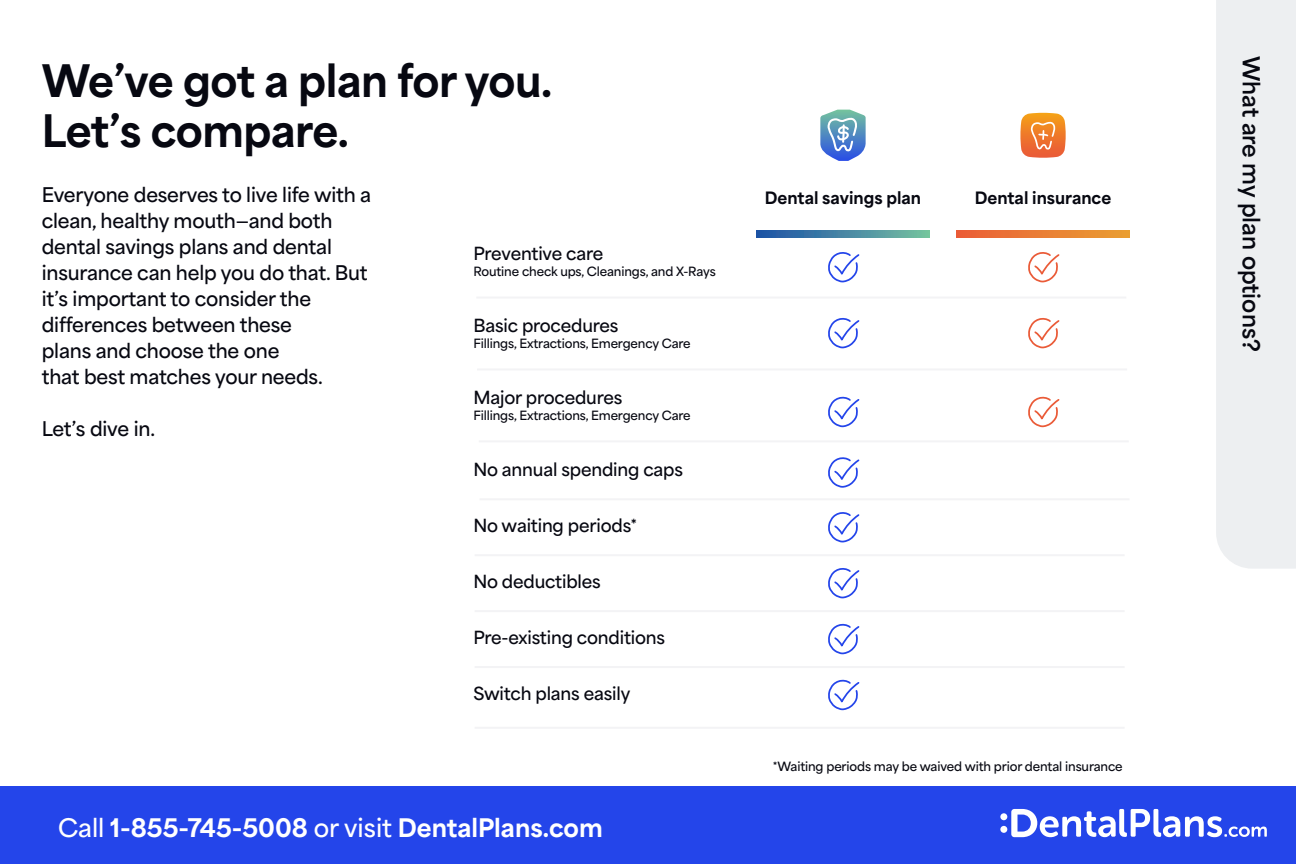
<style>
.page{position:relative;width:1296px;height:864px;background:#fff}
.page>*{position:absolute;margin:0;border:0;box-sizing:border-box;transform-origin:0 0}
.t1{font:800 42px/50.4px "Area Normal";letter-spacing:-.01em;color:#070811}
.t2{font:800 24px "Area Normal";color:#fff}
.t3{font:700 22px "Area Normal";color:#070811}
.t4{font:600 19px/26px "Area Normal";letter-spacing:-.01em;color:#070811}
.t5{font:600 17px "Area Normal";letter-spacing:-.01em;color:#070811}
.t6{font:800 16px "Area Normal";color:#070811}
.t7{font:600 12px "Area Normal";letter-spacing:-.01em;color:#070811}
.s1{font-weight:600}
</style>
<div class="page">
<div style="left:0;top:786px;width:1296px;height:78px;background:#2445ea"></div>
<div style="left:1000px;top:813px;width:7px;height:7px;background:#fff;border-radius:50%"></div>
<div style="left:1000px;top:826px;width:7px;height:7px;background:#fff;border-radius:50%"></div>
<svg style="left:1011px;top:809px;width:256px;height:28px"></svg>
<div style="left:1216px;top:0;width:80px;height:569px;background:#edeff1"></div>
<hr style="left:476px;top:297px;width:650px;height:2px;background:#f3f3f5">
<hr style="left:477px;top:368px;width:650px;height:2px;background:#f3f3f5">
<hr style="left:479px;top:440px;width:650px;height:2px;background:#f3f3f5">
<hr style="left:480px;top:498px;width:650px;height:2px;background:#f3f3f5">
<hr style="left:475px;top:554px;width:650px;height:2px;background:#f3f3f5">
<svg style="left:756px;top:231px;width:174px;height:6px"></svg>
<svg style="left:957px;top:231px;width:173px;height:6px"></svg>
<hr style="left:475px;top:610px;width:650px;height:2px;background:#f3f3f5">
<hr style="left:475px;top:666px;width:650px;height:2px;background:#f3f3f5">
<hr style="left:475px;top:727px;width:650px;height:2px;background:#f3f3f5">
<svg style="left:1020px;top:113px;width:46px;height:45px;background:#f1914e"></svg>
<svg style="left:820px;top:110px;width:46px;height:51px"></svg>
<svg style="left:828px;top:252px;width:31px;height:31px"></svg>
<svg style="left:828px;top:318px;width:31px;height:31px"></svg>
<svg style="left:828px;top:397px;width:31px;height:31px"></svg>
<svg style="left:828px;top:458px;width:31px;height:30px"></svg>
<svg style="left:828px;top:512px;width:31px;height:31px"></svg>
<svg style="left:828px;top:568px;width:31px;height:31px"></svg>
<svg style="left:828px;top:624px;width:31px;height:31px"></svg>
<svg style="left:828px;top:680px;width:31px;height:31px"></svg>
<svg style="left:1028px;top:252px;width:31px;height:31px"></svg>
<svg style="left:1028px;top:318px;width:31px;height:31px"></svg>
<svg style="left:1028px;top:397px;width:31px;height:31px"></svg>
<p class="t1" style="left:42px;top:51px;width:512px">We’ve got a plan for you.<br>Let’s compare.</p>
<p class="t4" style="left:42px;top:180px;width:331px">Everyone deserves to live life with a clean, healthy mouth—and both dental savings plans and dental insurance can help you do that. But it’s important to consider the differences between these<br>plans and choose the one<br>that best matches your needs.</p>
<p class="t4" style="left:42px;top:414px;width:115px">Let’s dive in.</p>
<p class="t5" style="left:473px;top:238px;width:131px">Preventive care</p>
<p class="t7" style="left:473px;top:261px;width:244px">Routine check ups, Cleanings, and X-Rays</p>
<p class="t5" style="left:473px;top:310px;width:147px">Basic procedures</p>
<p class="t7" style="left:473px;top:333px;width:219px">Fillings, Extractions, Emergency Care</p>
<p class="t5" style="left:473px;top:382px;width:150px">Major procedures</p>
<p class="t7" style="left:473px;top:405px;width:219px">Fillings, Extractions, Emergency Care</p>
<p class="t5" style="left:473px;top:454px;width:211px">No annual spending caps</p>
<p class="t5" style="left:473px;top:510px;width:165px">No waiting periods*</p>
<p class="t5" style="left:473px;top:566px;width:129px">No deductibles</p>
<p class="t5" style="left:473px;top:622px;width:193px">Pre-existing conditions</p>
<p class="t5" style="left:473px;top:678px;width:158px">Switch plans easily</p>
<p class="t2" style="left:58px;top:806px;width:546px"><span class="s1">Call</span> 1-855-745-5008 <span class="s1">or visit</span> DentalPlans.com</p>
<p class="t6" style="left:765px;top:183px;width:158px">Dental savings plan</p>
<p class="t6" style="left:975px;top:183px;width:138px">Dental insurance</p>
<p class="t7" style="left:773px;top:756px;width:351px">*Waiting periods may be waived with prior dental insurance</p>
<p class="t3" style="left:1271px;top:56px;width:297px;rotate:90deg">What are my plan options?</p>
</div>
